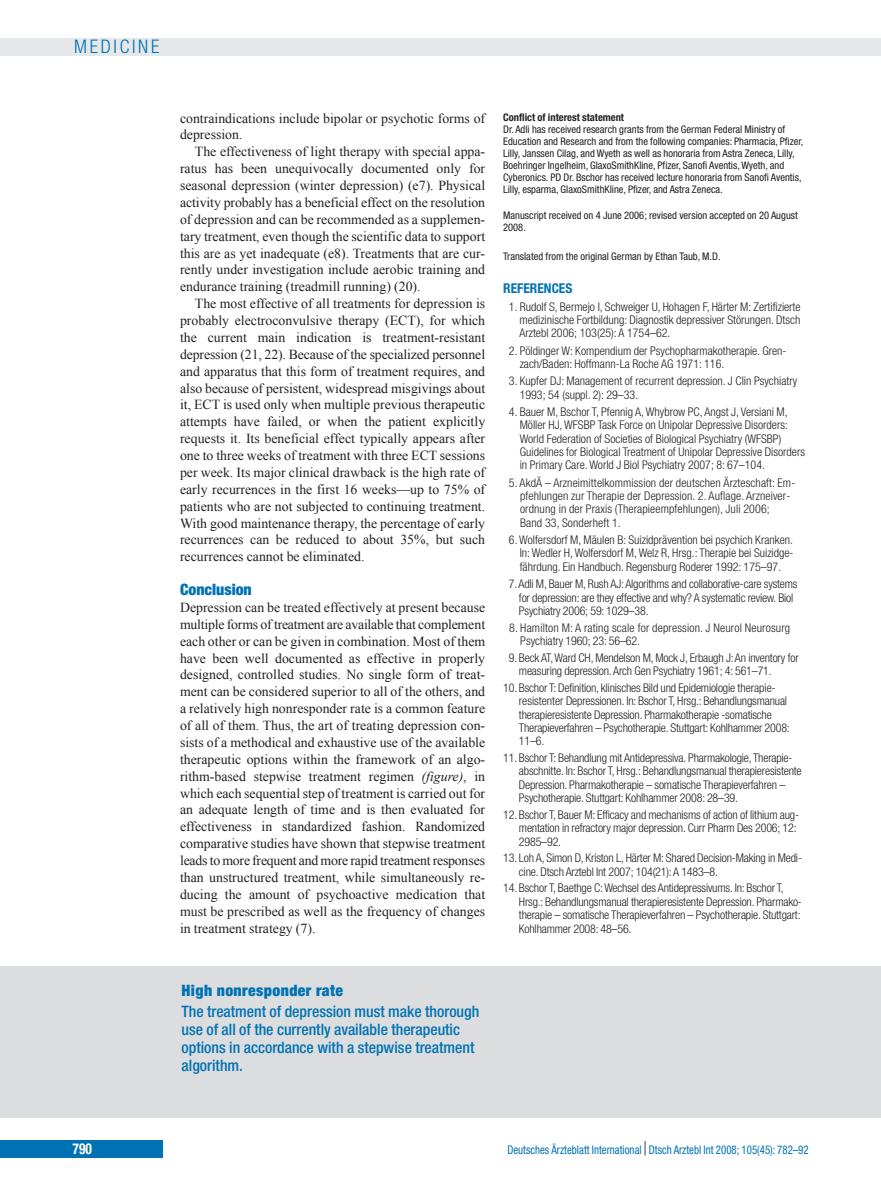
<style>
.page{position:relative;width:881px;height:1191px;background:#fff}
.page>*{position:absolute;margin:0;border:0;box-sizing:border-box;transform-origin:0 0}
.t1{font:300 condensed 18.75px "Helvetica Neue";letter-spacing:.145em;color:#0072b4}
.t2{font:500 condensed 15.75px/18px "Helvetica Neue";color:#0072b4}
.t3{font:900 condensed 15.75px "Helvetica Neue";letter-spacing:.025em;color:#0072b4}
.t4{font:900 condensed 15.75px "Helvetica Neue";color:#0072b4}
.t5{font:700 condensed 15px "Helvetica Neue";color:#fff;scale:.9 1}
.t6{font:13.8px/16.8px "Times New Roman";color:#231f20;text-align:justify}
.t7{font:700 condensed 13.5px "Helvetica Neue";color:#0072b4}
.t8{font:300 condensed 12px/13.4px "Helvetica Neue";letter-spacing:-.015em;color:#231f20}
.t9{font:300 condensed 12px/13.4px "Helvetica Neue";letter-spacing:.01em;color:#231f20}
.t10{font:300 condensed 12px/13.4px "Helvetica Neue";letter-spacing:.015em;color:#231f20}
.t11{font:condensed 12px "Helvetica Neue";color:#0072b4;scale:.9 1}
.t12{font:condensed 10.5px/12px "Helvetica Neue";color:#231f20}
.t13{font:700 condensed 10.5px "Helvetica Neue";color:#231f20}
.s1{font-style:italic}
</style>
<div class="page">
<div style="left:0;top:1141px;width:162px;height:17px;background:#0072b4"></div>
<div style="left:0;top:38px;width:880px;height:17px;background:#e6e7e8"></div>
<div style="left:0;top:966px;width:880px;height:152px;background:#dcddde"></div>
<h1 class="t1" style="left:74px;top:40px;width:87px">MEDICINE</h1>
<p class="t6" style="left:180px;top:109px;width:307px">contraindications include bipolar or psychotic forms of depression.</p>
<p class="t6" style="left:180px;top:143px;width:307px;text-indent:15px">The effectiveness of light therapy with special appa&shy;ratus has been unequivocally documented only for seasonal depression (winter depression) (e7). Physical activity probably has a beneficial effect on the resolution of depression and can be recommended as a supplemen&shy;tary treatment, even though the scientific data to support this are as yet inadequate (e8). Treatments that are cur&shy;rently under investigation include aerobic training and endurance training (treadmill running) (20).</p>
<p class="t6" style="left:180px;top:295px;width:307px;text-indent:15px">The most effective of all treatments for depression is probably electroconvulsive therapy (ECT), for which the current main indication is treatment-resistant depression (21, 22). Because of the specialized personnel and apparatus that this form of treatment requires, and also because of persistent, widespread misgivings about it, ECT is used only when multiple previous therapeutic attempts have failed, or when the patient explicitly requests it. Its beneficial effect typically appears after one to three weeks of treatment with three ECT sessions per week. Its major clinical drawback is the high rate of early recurrences in the first 16 weeks—up to 75% of patients who are not subjected to continuing treatment.<br>With good maintenance therapy, the percentage of early recurrences can be reduced to about 35%, but such recurrences cannot be eliminated.</p>
<p class="t4" style="left:180px;top:584px;width:73px">Conclusion</p>
<p class="t6" style="left:180px;top:599px;width:307px">Depression can be treated effectively at present because multiple forms of treatment are available that complement each other or can be given in combination. Most of them have been well documented as effective in properly designed, controlled studies. No single form of treat&shy;ment can be considered superior to all of the others, and a relatively high nonresponder rate is a common feature of all of them. Thus, the art of treating depression con&shy;sists of a methodical and exhaustive use of the available therapeutic options within the framework of an algo&shy;rithm-based stepwise treatment regimen <span class="s1">(figure)</span>, in which each sequential step of treatment is carried out for an adequate length of time and is then evaluated for effectiveness in standardized fashion. Randomized comparative studies have shown that stepwise treatment leads to more frequent and more rapid treatment responses than unstructured treatment, while simultaneously re&shy;ducing the amount of psychoactive medication that must be prescribed as well as the frequency of changes in treatment strategy (7).</p>
<p class="t13" style="left:503px;top:113px;width:122px">Conflict of interest statement</p>
<p class="t12" style="left:503px;top:124px;width:302px">Dr. Adli has received research grants from the German Federal Ministry of Education and Research and from the following companies: Pharmacia, Pfizer, Lilly, Janssen Cilag, and Wyeth as well as honoraria from Astra Zeneca, Lilly, Boehringer Ingelheim, GlaxoSmithKline, Pfizer, Sanofi Aventis,Wyeth, and Cyberonics. PD Dr. Bschor has received lecture honoraria from Sanofi Aventis, Lilly, esparma, GlaxoSmithKline, Pfizer, and Astra Zeneca.</p>
<p class="t12" style="left:503px;top:210px;width:296px">Manuscript received on 4 June 2006; revised version accepted on 20 August<br>2008.</p>
<p class="t12" style="left:503px;top:251px;width:219px">Translated from the original German by Ethan Taub, M.D.</p>
<p class="t7" style="left:503px;top:283px;width:71px">REFERENCES</p>
<p class="t8" style="left:519px;top:301px;width:282px;text-align:justify;text-indent:-11px">1. Rudolf S, Bermejo I, Schweiger U, Hohagen F, Härter M: Zertifizierte medizinische Fortbildung: Diagnostik depressiver Störungen. Dtsch Arztebl 2006; 103(25): A 1754–62.</p>
<p class="t8" style="left:519px;top:345px;width:268px;text-indent:-11px">2. Pöldinger W: Kompendium der Psychopharmakotherapie. Gren&shy;zach/Baden: Hoffmann-La Roche AG 1971: 116.</p>
<p class="t8" style="left:519px;top:376px;width:279px;text-indent:-11px">3. Kupfer DJ: Management of recurrent depression. J Clin Psychiatry<br>1993; 54 (suppl. 2): 29–33.</p>
<p class="t8" style="left:519px;top:406px;width:287px;text-indent:-11px">4. Bauer M, Bschor T, Pfennig A,Whybrow PC, Angst J, Versiani M, Möller HJ,WFSBP Task Force on Unipolar Depressive Disorders:<br>World Federation of Societies of Biological Psychiatry (WFSBP)<br>Guidelines for Biological Treatment of Unipolar Depressive Disorders in Primary Care.World J Biol Psychiatry 2007; 8: 67–104.</p>
<p class="t9" style="left:520px;top:477px;width:277px;text-indent:-11px">5. AkdÄ – Arzneimittelkommission der deutschen Ärzteschaft: Em&shy;pfehlungen zur Therapie der Depression. 2. Auflage. Arzneiver&shy;ordnung in der Praxis (Therapieempfehlungen), Juli 2006;<br>Band 33, Sonderheft 1.</p>
<p class="t8" style="left:519px;top:534px;width:275px;text-align:justify;text-indent:-11px">6.Wolfersdorf M, Mäulen B: Suizidprävention bei psychich Kranken.<br>In:Wedler H,Wolfersdorf M,Welz R, Hrsg.: Therapie bei Suizidge&shy;fährdung. Ein Handbuch. Regensburg Roderer 1992: 175–97.</p>
<p class="t8" style="left:519px;top:578px;width:280px;text-indent:-10px">7.Adli M, Bauer M, Rush AJ:Algorithms and collaborative-care systems for depression: are they effective and why? A systematic review. Biol<br>Psychiatry 2006; 59: 1029–38.</p>
<p class="t10" style="left:520px;top:622px;width:271px;text-indent:-11px">8. Hamilton M: A rating scale for depression. J Neurol Neurosurg<br>Psychiatry 1960; 23: 56–62.</p>
<p class="t8" style="left:519px;top:652px;width:281px;text-indent:-10px">9. Beck AT,Ward CH, Mendelson M, Mock J, Erbaugh J:An inventory for measuring depression.Arch Gen Psychiatry 1961; 4: 561–71.</p>
<p class="t8" style="left:519px;top:682px;width:272px;text-indent:-16px">10. Bschor T: Definition, klinisches Bild und Epidemiologie therapie&shy;resistenter Depressionen. In: Bschor T, Hrsg.: Behandlungsmanual therapieresistente Depression. Pharmakotherapie -somatische Therapieverfahren – Psychotherapie. Stuttgart: Kohlhammer 2008:<br>11–6.</p>
<p class="t8" style="left:519px;top:752px;width:284px;text-indent:-16px">11. Bschor T: Behandlung mit Antidepressiva. Pharmakologie, Therapie&shy;abschnitte. In: Bschor T, Hrsg.: Behandlungsmanual therapieresistente Depression. Pharmakotherapie – somatische Therapieverfahren – Psychotherapie. Stuttgart: Kohlhammer 2008: 28–39.</p>
<p class="t8" style="left:519px;top:809px;width:281px;text-indent:-16px">12. Bschor T, Bauer M: Efficacy and mechanisms of action of lithium aug&shy;mentation in refractory major depression. Curr Pharm Des 2006; 12:<br>2985–92.</p>
<p class="t8" style="left:519px;top:852px;width:284px;text-indent:-16px">13. Loh A, Simon D, Kriston L, Härter M: Shared Decision-Making in Medi&shy;cine. Dtsch Arztebl Int 2007; 104(21):A 1483–8.</p>
<p class="t8" style="left:519px;top:883px;width:284px;text-indent:-16px">14. Bschor T, Baethge C:Wechsel des Antidepressivums. In: Bschor T, Hrsg.: Behandlungsmanual therapieresistente Depression. Pharmako&shy;therapie – somatische Therapieverfahren – Psychotherapie. Stuttgart:<br>Kohlhammer 2008: 48–56.</p>
<p class="t3" style="left:181px;top:985px;width:163px">High nonresponder rate</p>
<p class="t2" style="left:181px;top:1004px;width:299px">The treatment of depression must make thorough use of all of the currently available therapeutic options in accordance with a stepwise treatment algorithm.</p>
<p class="t5" style="left:73px;top:1143px;width:23px">790</p>
<p class="t11" style="left:507px;top:1145px;width:336px">Deutsches Ärzteblatt International Dtsch Arztebl Int 2008; 105(45): 782–92</p>
</div>
